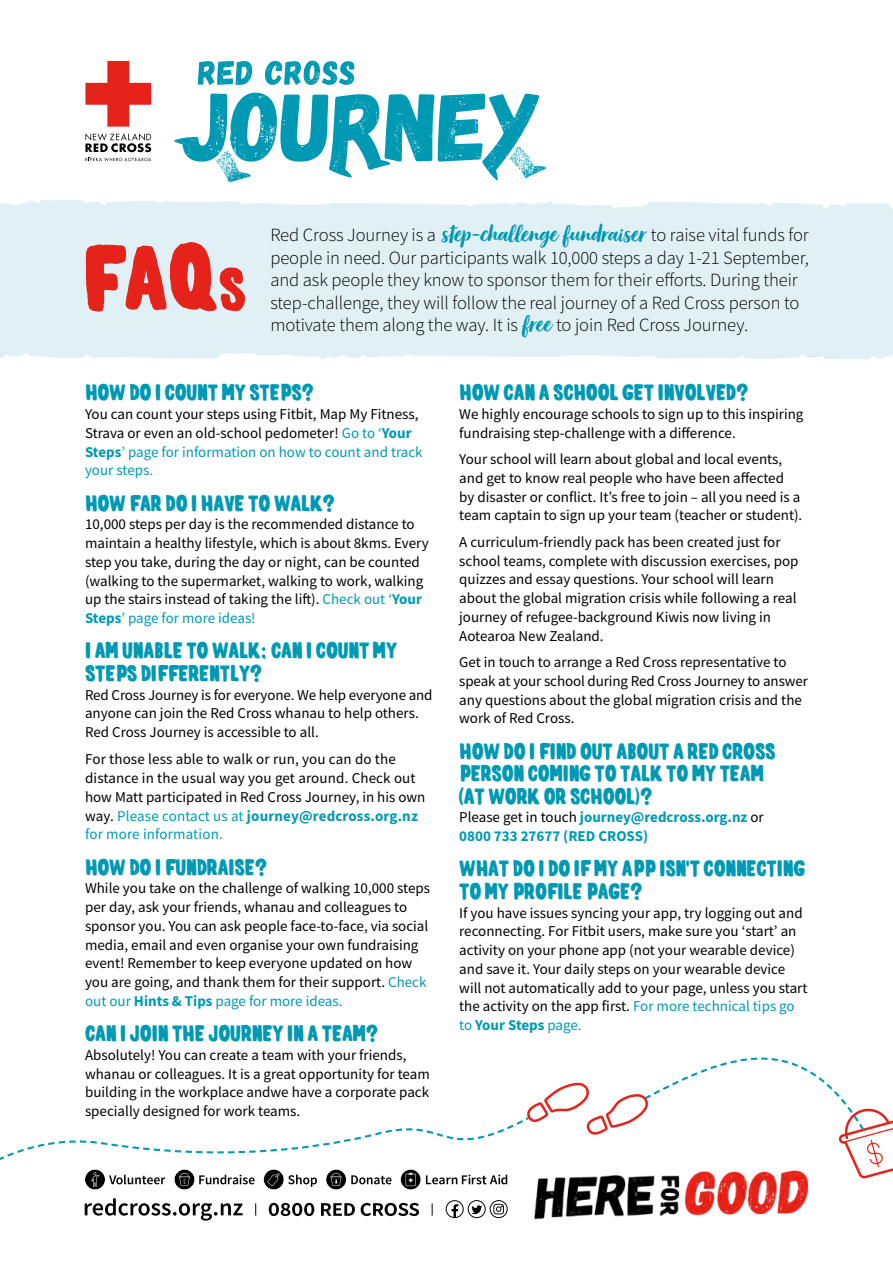
<style>
.page{position:relative;width:893px;height:1263px;background:#fff}
.page>*{position:absolute;margin:0;border:0;box-sizing:border-box;transform-origin:0 0}
.t1{font:85.65px "elph chubba";color:#e5231b}
.t2{font:21px/22.5px "elph chubba";letter-spacing:.01em;color:#0099b3}
.t3{font:300 18.6px/22.5px "Source Sans Pro";letter-spacing:-.005em;color:#000}
.t4{font:15px/18.8px "Source Sans Pro";color:#000}
.t5{font:700 15px/18.8px "Source Sans Pro";color:#0099b3}
.s1{font-size:55.35px}
.s2{font-family:"Organika Script";font-weight:400;font-style:italic;font-size:25.5px;color:#0099b3}
.s3{color:#0099b3}
.s4{font-weight:700;color:#0099b3}
.s5{font-family:"Sunrise International"}
.s6{font-weight:400;color:#000}
</style>
<div class="page">
<div style="left:0;top:196px;width:893px;height:227px;background:#e0f0f5"></div>
<svg style="left:0;top:60px;width:893px;height:150px"></svg>
<div style="left:0;top:353px;width:893px;height:70px;background:#fff"></div>
<svg style="left:269px;top:1203px;width:150px;height:13px"></svg>
<svg style="left:446px;top:1200px;width:62px;height:18px"></svg>
<svg style="left:85px;top:1198px;width:158px;height:22px"></svg>
<svg style="left:255px;top:1203px;width:1px;height:12px"></svg>
<svg style="left:432px;top:1203px;width:1px;height:12px"></svg>
<img style="left:534px;top:1190px;width:274px;height:30px">
<div style="left:64px;top:39px;width:109px;height:144px;background:#fff"></div>
<svg style="left:85px;top:61px;width:66px;height:66px"></svg>
<svg style="left:85px;top:133px;width:66px;height:28px"></svg>
<svg style="left:198px;top:61px;width:156px;height:24px"></svg>
<svg style="left:174px;top:93px;width:374px;height:89px"></svg>
<svg style="left:0;top:1057px;width:893px;height:133px"></svg>
<h1 class="t1" style="left:80px;top:242px;width:166px">FAQ<span class="s1">S</span></h1>
<p class="t3" style="left:270px;top:224px;width:540px">Red Cross Journey is a <span class="s2">step-challenge fundraiser</span> to raise vital funds for people in need. Our participants walk 10,000 steps a day 1-21 September, and ask people they know to sponsor them for their efforts. During their step-challenge, they will follow the real journey of a Red Cross person to motivate them along the way. It is <span class="s2">free</span> to join Red Cross Journey.</p>
<h2 class="t2" style="left:85px;top:382px;width:229px">HOW DO I COUNT MY STEPS?</h2>
<p class="t4" style="left:85px;top:405px;width:339px">You can count your steps using Fitbit, Map My Fitness, Strava or even an old-school pedometer! <span class="s3">Go to ‘</span><span class="s4">Your Steps</span><span class="s3">’ page for information on how to count and track your steps.</span></p>
<h2 class="t2" style="left:85px;top:492px;width:250px">HOW FAR DO I HAVE TO WALK?</h2>
<p class="t4" style="left:85px;top:515px;width:345px">10,000 steps per day is the recommended distance to maintain a healthy lifestyle, which is about 8kms. Every step you take, during the day or night, can be counted (walking to the supermarket, walking to work, walking up the stairs instead of taking the lift). <span class="s3">Check out ‘</span><span class="s4">Your Steps</span><span class="s3">’ page for more ideas!</span></p>
<h2 class="t2" style="left:85px;top:640px;width:313px">I AM UNABLE TO WALK; CAN I COUNT MY<br>STEPS DIFFERENTLY?</h2>
<p class="t4" style="left:85px;top:685px;width:349px">Red Cross Journey is for everyone. We help everyone and anyone can join the Red Cross whanau to help others.<br>Red Cross Journey is accessible to all.</p>
<p class="t4" style="left:85px;top:750px;width:342px">For those less able to walk or run, you can do the distance in the usual way you get around. Check out how Matt participated in Red Cross Journey, in his own way. <span class="s3">Please contact us at</span> <span class="s4">journey@redcross.org.nz </span><span class="s3">for more information.</span></p>
<h2 class="t2" style="left:85px;top:856px;width:182px">HOW DO I FUNDRAISE?</h2>
<p class="t4" style="left:85px;top:879px;width:346px">While you take on the challenge of walking 10,000 steps per day, ask your friends, whanau and colleagues to sponsor you. You can ask people face-to-face, via social media, email and even organise your own fundraising event! Remember to keep everyone updated on how you are going, and thank them for their support. <span class="s3">Check out our</span> <span class="s4">Hints &amp; Tips</span> <span class="s3">page for more ideas.</span></p>
<h2 class="t2" style="left:85px;top:1023px;width:293px">CAN I JOIN THE JOURNEY IN A TEAM?</h2>
<p class="t4" style="left:85px;top:1045px;width:346px">Absolutely! You can create a team with your friends, whanau or colleagues. It is a great opportunity for team building in the workplace andwe have a corporate pack specially designed for work teams.</p>
<h2 class="t2" style="left:459px;top:382px;width:289px">HOW CAN A SCHOOL GET INVOLVED?</h2>
<p class="t4" style="left:459px;top:405px;width:346px">We highly encourage schools to sign up to this inspiring fundraising step-challenge with a difference.</p>
<p class="t4" style="left:459px;top:450px;width:345px">Your school will learn about global and local events, and get to know real people who have been affected by disaster or conflict. It’s free to join – all you need is a team captain to sign up your team (teacher or student).</p>
<p class="t4" style="left:459px;top:532px;width:341px">A curriculum-friendly pack has been created just for school teams, complete with discussion exercises, pop quizzes and essay questions. Your school will learn about the global migration crisis while following a real journey of refugee-background Kiwis now living in Aotearoa New Zealand.</p>
<p class="t4" style="left:459px;top:652px;width:350px">Get in touch to arrange a Red Cross representative to speak at your school during Red Cross Journey to answer any questions about the global migration crisis and the work of Red Cross.</p>
<h2 class="t2" style="left:459px;top:740px;width:317px">HOW DO I FIND OUT ABOUT A RED CROSS<br>PERSON COMING TO TALK TO MY TEAM <span class="s5">(</span>AT WORK OR SCHOOL<span class="s5">)</span>?</h2>
<p class="t5" style="left:459px;top:808px;width:306px"><span class="s6">Please get in touch</span> journey@redcross.org.nz <span class="s6">or<br></span>0800 733 27677 (RED CROSS)</p>
<h2 class="t2" style="left:459px;top:858px;width:347px">WHAT DO I DO IF MY APP ISN<span class="s5">’</span>T CONNECTING<br>TO MY PROFILE PAGE?</h2>
<p class="t4" style="left:459px;top:903px;width:350px">If you have issues syncing your app, try logging out and reconnecting. For Fitbit users, make sure you ‘start’ an activity on your phone app (not your wearable device) and save it. Your daily steps on your wearable device will not automatically add to your page, unless you start the activity on the app first. <span class="s3">For more technical tips go to</span> <span class="s4">Your Steps</span> <span class="s3">page.</span></p>
</div>
